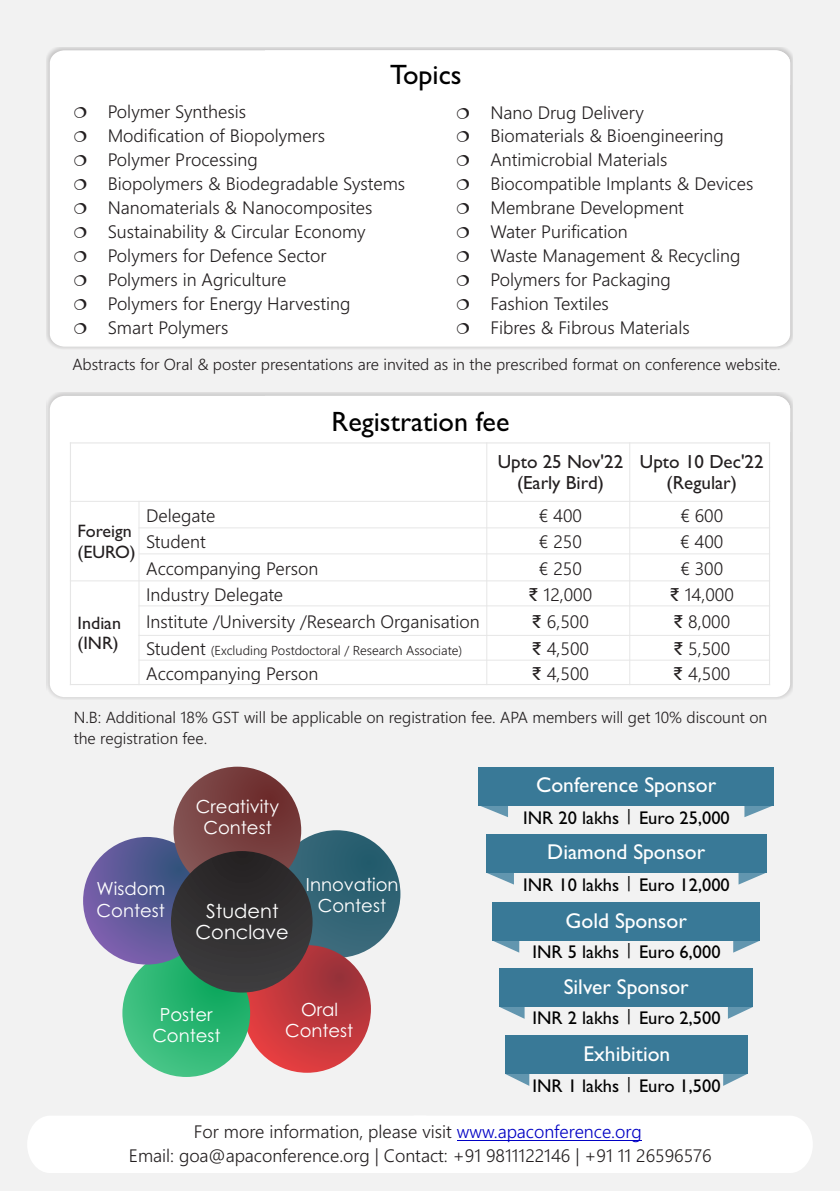
<style>
.page{position:relative;width:840px;height:1191px;background:#fff}
.page>*{position:absolute;margin:0;border:0;box-sizing:border-box;transform-origin:0 0}
.t1{font:28px "Gill Sans";color:#000}
.t2{font:21.4px "Gill Sans";color:#fff}
.t3{font:19.4px/21.2px "Century Gothic";color:#fff;text-align:center}
.t4{font:19px/21.6px "Gill Sans";color:#231f20;text-align:center}
.t5{font:18.4px "Gill Sans";color:#000}
.t6{font:300 18px/24px "Leelawadee UI";color:#231f20}
.t7{font:18px/21.2px "Century Gothic";color:#fff;text-align:center}
.t8{font:18px/20.6px "Gill Sans";color:#231f20}
.t9{font:300 16px/21.2px "Leelawadee UI";color:#231f20}
.t10{font:300 13px "Leelawadee UI";color:#231f20}
.s1{font-family:"Arial";font-weight:400}
.s2{font-size:18px}
.s3{color:#0000c4}
</style>
<div class="page">
<div style="left:0;top:0;width:839px;height:1191px;background:#f2f2f2"></div>
<div style="left:47px;top:47px;width:745px;height:302px;background:#231f20;opacity:.22"></div>
<div style="left:50px;top:50px;width:739px;height:296px;background:#fff"></div>
<div style="left:265px;top:50px;width:524px;height:34px;background:#fff"></div>
<div style="left:47px;top:393px;width:745px;height:307px;background:#231f20;opacity:.22"></div>
<div style="left:50px;top:396px;width:739px;height:301px;background:#fff;border-radius:14px"></div>
<div style="left:265px;top:396px;width:524px;height:36px;background:#fff"></div>
<div style="left:272px;top:830px;width:128px;height:128px;background:linear-gradient(to bottom,#295f70,#3b697a);border-radius:50%"></div>
<svg style="left:243px;top:945px;width:128px;height:127px;background:#bf383d"></svg>
<svg style="left:122px;top:949px;width:128px;height:128px;background:#2eb774"></svg>
<svg style="left:83px;top:837px;width:128px;height:127px;background:#5e5a99"></svg>
<svg style="left:173px;top:766px;width:128px;height:128px;background:#784141"></svg>
<div style="left:171px;top:851px;width:141px;height:141px;background:linear-gradient(to bottom,#262323,#3e3e3f);border-radius:50%"></div>
<hr style="left:70px;top:442px;width:1px;height:243px;background:#e6e6e6">
<hr style="left:138px;top:501px;width:1px;height:184px;background:#e6e6e6">
<hr style="left:486px;top:442px;width:1px;height:243px;background:#e6e6e6">
<hr style="left:629px;top:442px;width:1px;height:243px;background:#e6e6e6">
<hr style="left:768px;top:442px;width:1px;height:243px;background:#e6e6e6">
<hr style="left:70px;top:684px;width:699px;height:1px;background:#e6e6e6">
<hr style="left:138px;top:659px;width:631px;height:1px;background:#e6e6e6">
<hr style="left:138px;top:635px;width:631px;height:1px;background:#e6e6e6">
<hr style="left:138px;top:605px;width:631px;height:1px;background:#e6e6e6">
<hr style="left:70px;top:580px;width:699px;height:1px;background:#e6e6e6">
<hr style="left:138px;top:553px;width:631px;height:1px;background:#e6e6e6">
<hr style="left:138px;top:527px;width:631px;height:1px;background:#e6e6e6">
<hr style="left:70px;top:501px;width:699px;height:1px;background:#e6e6e6">
<hr style="left:70px;top:442px;width:699px;height:1px;background:#e6e6e6">
<svg style="left:744px;top:805px;width:29px;height:12px"></svg>
<svg style="left:478px;top:805px;width:29px;height:12px"></svg>
<div style="left:478px;top:767px;width:295px;height:38px;background:#397997"></div>
<svg style="left:738px;top:872px;width:28px;height:12px"></svg>
<svg style="left:486px;top:872px;width:27px;height:12px"></svg>
<div style="left:485px;top:834px;width:281px;height:38px;background:#397997"></div>
<svg style="left:732px;top:940px;width:27px;height:12px"></svg>
<svg style="left:492px;top:940px;width:27px;height:12px"></svg>
<div style="left:492px;top:902px;width:267px;height:38px;background:#397997"></div>
<svg style="left:727px;top:1006px;width:25px;height:12px"></svg>
<svg style="left:499px;top:1006px;width:25px;height:12px"></svg>
<div style="left:499px;top:968px;width:253px;height:38px;background:#397997"></div>
<svg style="left:723px;top:1074px;width:24px;height:12px"></svg>
<svg style="left:505px;top:1073px;width:24px;height:12px"></svg>
<div style="left:505px;top:1035px;width:242px;height:38px;background:#397997"></div>
<div style="left:28px;top:1116px;width:784px;height:57px;background:#fff"></div>
<hr style="left:456px;top:1140px;width:185px;height:1px;background:#0000c4">
<svg style="left:74px;top:107px;width:12px;height:11px"></svg>
<svg style="left:74px;top:131px;width:12px;height:11px"></svg>
<svg style="left:74px;top:155px;width:12px;height:11px"></svg>
<svg style="left:74px;top:179px;width:12px;height:11px"></svg>
<svg style="left:74px;top:203px;width:12px;height:11px"></svg>
<svg style="left:74px;top:227px;width:12px;height:11px"></svg>
<svg style="left:74px;top:251px;width:12px;height:11px"></svg>
<svg style="left:74px;top:274px;width:12px;height:12px"></svg>
<svg style="left:74px;top:298px;width:12px;height:12px"></svg>
<svg style="left:74px;top:322px;width:12px;height:12px"></svg>
<svg style="left:457px;top:107px;width:12px;height:11px"></svg>
<svg style="left:457px;top:131px;width:12px;height:11px"></svg>
<svg style="left:457px;top:155px;width:12px;height:11px"></svg>
<svg style="left:457px;top:179px;width:12px;height:11px"></svg>
<svg style="left:457px;top:203px;width:12px;height:11px"></svg>
<svg style="left:457px;top:227px;width:12px;height:11px"></svg>
<svg style="left:457px;top:251px;width:12px;height:11px"></svg>
<svg style="left:457px;top:275px;width:12px;height:11px"></svg>
<svg style="left:457px;top:299px;width:12px;height:11px"></svg>
<svg style="left:457px;top:323px;width:12px;height:11px"></svg>
<h1 class="t1" style="left:390px;top:64px;width:73px">Topics</h1>
<p class="t6" style="left:108px;top:101px;width:299px">Polymer Synthesis<br>Modification of Biopolymers<br>Polymer Processing<br>Biopolymers &amp; Biodegradable Systems<br>Nanomaterials &amp; Nanocomposites<br>Sustainability &amp; Circular Economy<br>Polymers for Defence Sector<br>Polymers in Agriculture<br>Polymers for Energy Harvesting<br>Smart Polymers</p>
<p class="t6" style="left:490px;top:102px;width:264px">Nano Drug Delivery<br>Biomaterials &amp; Bioengineering<br>Antimicrobial Materials<br>Biocompatible Implants &amp; Devices<br>Membrane Development<br>Water Purification<br>Waste Management &amp; Recycling<br>Polymers for Packaging<br>Fashion Textiles<br>Fibres &amp; Fibrous Materials</p>
<p class="t9" style="left:72px;top:355px;width:709px">Abstracts for Oral &amp; poster presentations are invited as in the prescribed format on conference website.</p>
<p class="t8" style="left:78px;top:522px;width:59px">Foreign (EURO)</p>
<h1 class="t1" style="left:331px;top:411px;width:179px">Registration fee</h1>
<p class="t4" style="left:497px;top:452px;width:127px">Upto 25 Nov'22 (Early Bird)</p>
<p class="t4" style="left:639px;top:452px;width:125px">Upto 10 Dec'22 (Regular)</p>
<p class="t6" style="left:146px;top:505px;width:71px">Delegate</p>
<p class="t6" style="left:538px;top:505px;width:45px">€ 400</p>
<p class="t6" style="left:680px;top:505px;width:44px">€ 600</p>
<p class="t6" style="left:146px;top:531px;width:61px">Student</p>
<p class="t6" style="left:538px;top:531px;width:44px">€ 250</p>
<p class="t6" style="left:679px;top:531px;width:45px">€ 400</p>
<p class="t6" style="left:146px;top:558px;width:174px">Accompanying Person</p>
<p class="t6" style="left:538px;top:558px;width:44px">€ 250</p>
<p class="t6" style="left:680px;top:558px;width:44px">€ 300</p>
<p class="t6" style="left:146px;top:584px;width:138px">Industry Delegate</p>
<p class="t6" style="left:528px;top:584px;width:65px"><span class="s1">₹</span> 12,000</p>
<p class="t6" style="left:669px;top:584px;width:65px"><span class="s1">₹</span> 14,000</p>
<p class="t6" style="left:146px;top:611px;width:335px">Institute /University /Research Organisation</p>
<p class="t6" style="left:531px;top:611px;width:58px"><span class="s1">₹</span> 6,500</p>
<p class="t6" style="left:673px;top:611px;width:58px"><span class="s1">₹</span> 8,000</p>
<p class="t10" style="left:146px;top:646px;width:317px"><span class="s2">Student</span> (Excluding Postdoctoral / Research Associate)</p>
<p class="t6" style="left:531px;top:638px;width:59px"><span class="s1">₹</span> 4,500</p>
<p class="t6" style="left:673px;top:638px;width:58px"><span class="s1">₹</span> 5,500</p>
<p class="t6" style="left:146px;top:663px;width:174px">Accompanying Person</p>
<p class="t6" style="left:531px;top:663px;width:59px"><span class="s1">₹</span> 4,500</p>
<p class="t6" style="left:672px;top:663px;width:59px"><span class="s1">₹</span> 4,500</p>
<p class="t9" style="left:74px;top:708px;width:694px">N.B: Additional 18% GST will be applicable on registration fee. APA members will get 10% discount on the registration fee.</p>
<p class="t8" style="left:78px;top:614px;width:45px">Indian (INR)</p>
<p class="t7" style="left:96px;top:880px;width:70px;text-align:left">Wisdom<br>Contest</p>
<p class="t7" style="left:196px;top:797px;width:85px">Creativity<br>Contest</p>
<p class="t3" style="left:195px;top:901px;width:95px">Student<br>Conclave</p>
<p class="t7" style="left:306px;top:875px;width:94px">Innovation<br>Contest</p>
<p class="t7" style="left:152px;top:1005px;width:70px">Poster<br>Contest</p>
<p class="t7" style="left:285px;top:1000px;width:70px">Oral<br>Contest</p>
<p class="t2" style="left:536px;top:777px;width:181px">Conference Sponsor</p>
<p class="t5" style="left:523px;top:810px;width:208px">INR 20 lakhs | Euro 25,000</p>
<p class="t2" style="left:547px;top:844px;width:159px">Diamond Sponsor</p>
<p class="t5" style="left:523px;top:878px;width:208px">INR 10 lakhs | Euro 12,000</p>
<p class="t2" style="left:565px;top:913px;width:123px">Gold Sponsor</p>
<p class="t5" style="left:532px;top:945px;width:189px">INR 5 lakhs | Euro 6,000</p>
<p class="t2" style="left:563px;top:978px;width:126px">Silver Sponsor</p>
<p class="t5" style="left:532px;top:1011px;width:189px">INR 2 lakhs | Euro 2,500</p>
<p class="t2" style="left:583px;top:1046px;width:88px">Exhibition</p>
<p class="t5" style="left:532px;top:1078px;width:189px">INR 1 lakhs | Euro 1,500</p>
<p class="t6" style="left:129px;top:1121px;width:584px;text-align:center">For more information, please visit <span class="s3">www.apaconference.org<br></span>Email: goa@apaconference.org | Contact: +91 9811122146 | +91 11 26596576</p>
</div>
